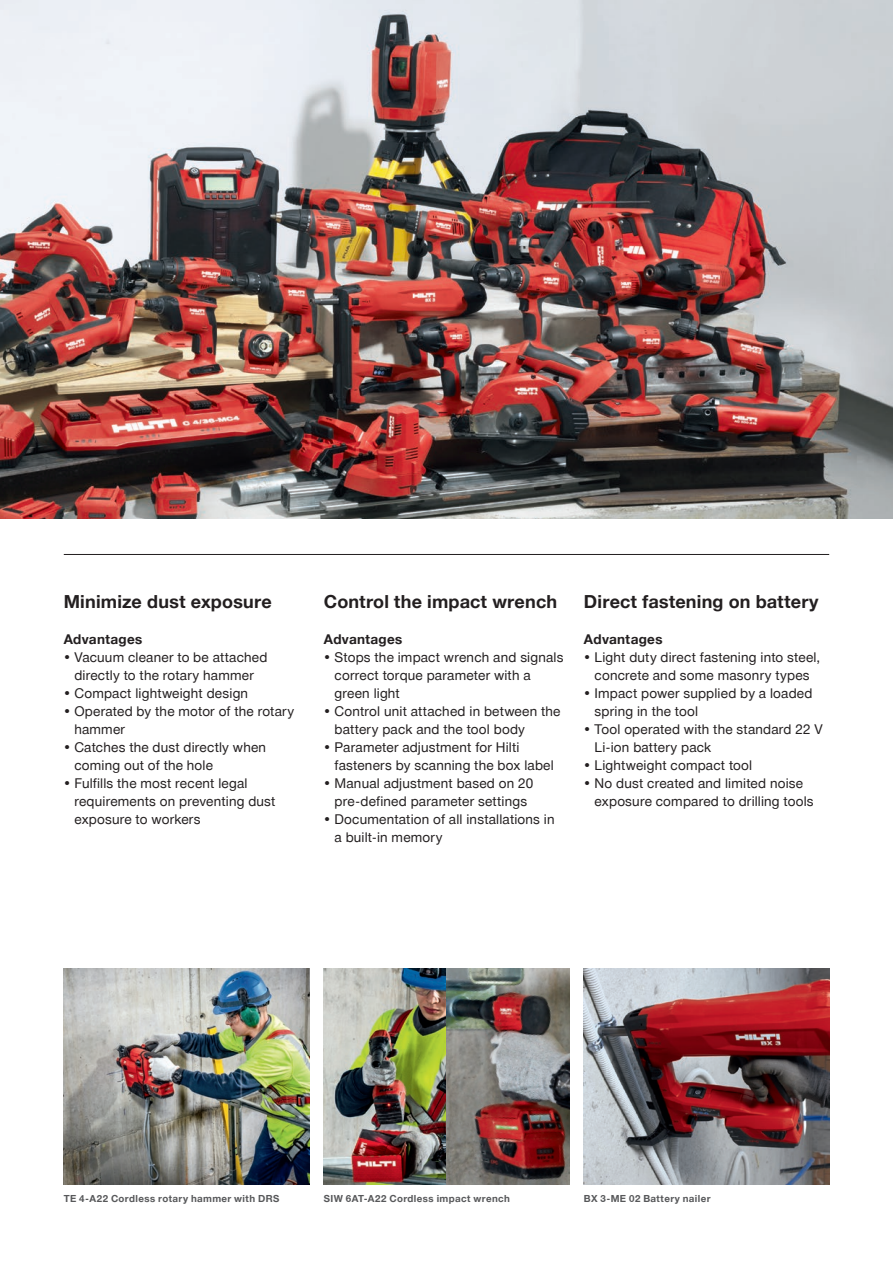
<style>
.page{position:relative;width:893px;height:1263px;background:#fff}
.page>*{position:absolute;margin:0;border:0;box-sizing:border-box;transform-origin:0 0}
.t1{font:700 18px "Hilti";letter-spacing:.01em;color:#231f20}
.t2{font:13.5px/18px "Hilti";letter-spacing:.015em;color:#231f20}
.t3{font:700 13.5px "Hilti";letter-spacing:.025em;color:#231f20}
.t4{font:700 9.75px "Hilti";letter-spacing:.04em;color:#57585a}
.s1{font-weight:700}
</style>
<div class="page">
<img style="left:0;top:0;width:893px;height:518px">
<hr style="left:64px;top:554px;width:765px;height:1px;background:#231f20">
<img style="left:584px;top:968px;width:245px;height:216px">
<img style="left:64px;top:968px;width:245px;height:216px">
<img style="left:324px;top:968px;width:122px;height:216px">
<img style="left:446px;top:968px;width:123px;height:216px">
<h1 class="t1" style="left:64px;top:591px;width:209px">Minimize dust exposure</h1>
<p class="t3" style="left:64px;top:631px;width:80px">Advantages</p>
<p class="t2" style="left:64px;top:648px;width:205px;text-align:center"><span class="s1">•</span> Vacuum cleaner to be attached directly to the rotary hammer</p>
<p class="t2" style="left:64px;top:684px;width:186px"><span class="s1">•</span> Compact lightweight design</p>
<p class="t2" style="left:74px;top:702px;width:221px;text-indent:-11px"><span class="s1">•</span> Operated by the motor of the rotary hammer</p>
<p class="t2" style="left:74px;top:738px;width:193px;text-indent:-11px"><span class="s1">•</span> Catches the dust directly when coming out of the hole</p>
<p class="t2" style="left:74px;top:774px;width:203px;text-indent:-11px"><span class="s1">•</span> Fulfills the most recent legal requirements on preventing dust exposure to workers</p>
<h1 class="t1" style="left:324px;top:591px;width:235px">Control the impact wrench</h1>
<p class="t3" style="left:324px;top:631px;width:80px">Advantages</p>
<p class="t2" style="left:334px;top:648px;width:231px;text-indent:-11px"><span class="s1">•</span> Stops the impact wrench and signals correct torque parameter with a green light</p>
<p class="t2" style="left:334px;top:702px;width:227px;text-indent:-11px"><span class="s1">•</span> Control unit attached in between the battery pack and the tool body</p>
<p class="t2" style="left:334px;top:738px;width:221px;text-indent:-11px"><span class="s1">•</span> Parameter adjustment for Hilti fasteners by scanning the box label</p>
<p class="t2" style="left:324px;top:774px;width:211px;text-align:center"><span class="s1">•</span> Manual adjustment based on 20 pre-defined parameter settings</p>
<p class="t2" style="left:334px;top:810px;width:222px;text-indent:-11px"><span class="s1">•</span> Documentation of all installations in a built-in memory</p>
<h1 class="t1" style="left:584px;top:591px;width:236px">Direct fastening on battery</h1>
<p class="t3" style="left:584px;top:631px;width:80px">Advantages</p>
<p class="t2" style="left:584px;top:648px;width:238px;text-align:center"><span class="s1">•</span> Light duty direct fastening into steel, concrete and some masonry types</p>
<p class="t2" style="left:595px;top:684px;width:219px;text-indent:-11px"><span class="s1">•</span> Impact power supplied by a loaded spring in the tool</p>
<p class="t2" style="left:595px;top:720px;width:230px;text-indent:-11px"><span class="s1">•</span> Tool operated with the standard 22 V<br>Li-ion battery pack</p>
<p class="t2" style="left:584px;top:756px;width:170px"><span class="s1">•</span> Lightweight compact tool</p>
<p class="t2" style="left:595px;top:774px;width:221px;text-indent:-11px"><span class="s1">•</span> No dust created and limited noise exposure compared to drilling tools</p>
<p class="t4" style="left:64px;top:1193px;width:217px">TE 4-A22 Cordless rotary hammer with DRS</p>
<p class="t4" style="left:324px;top:1193px;width:188px">SIW 6AT-A22 Cordless impact wrench</p>
<p class="t4" style="left:584px;top:1193px;width:128px">BX 3-ME 02 Battery nailer</p>
</div>
